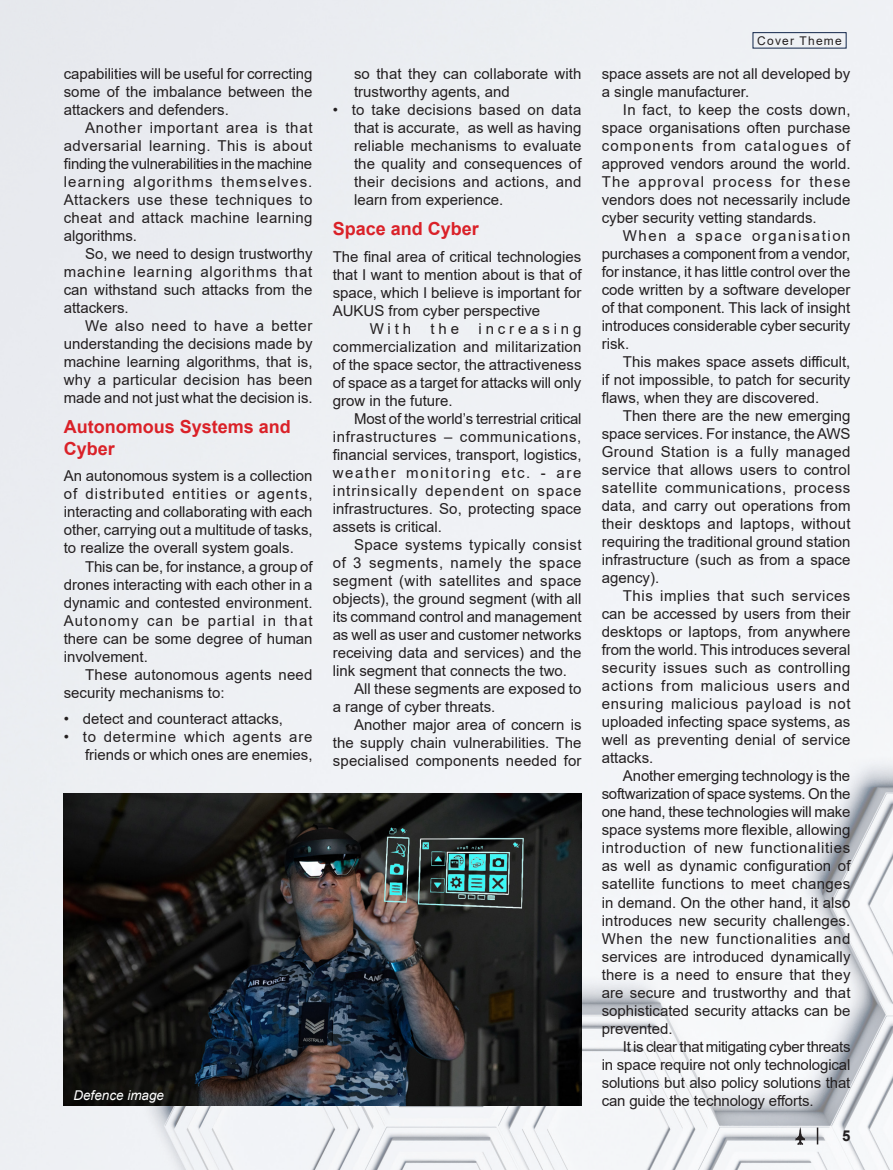
<style>
.page{position:relative;width:893px;height:1170px;background:#fff}
.page>*{position:absolute;margin:0;border:0;box-sizing:border-box;transform-origin:0 0}
.Body_text{font:700 18px/21.6px "Arial";color:#da2128}
.Body_text-2{font:15px/18px "Arial";color:#231f20;text-align:justify}
.t1{font:700 15px "Arial";color:#231f20}
.Photo_Caption{font:italic 13.5px "Arial";color:#fff}
.t2{font:12px "Arial";letter-spacing:.1em;color:#231f20}
</style>
<div class="page">
<div style="left:0;top:0;width:893px;height:1169px;background:#eff1f4"></div>
<svg style="left:817px;top:1127px;width:1px;height:17px"></svg>
<img style="left:794px;top:1127px;width:12px;height:16px">
<div style="left:753px;top:32px;width:93px;height:16px;border:1px solid #102549"></div>
<img style="left:64px;top:793px;width:517px;height:311px">
<p class="Body_text-2" style="left:64px;top:65px;width:250px">capabilities will be useful for correcting some of the imbalance between the attackers and defenders.</p>
<p class="Body_text-2" style="left:64px;top:119px;width:250px;text-indent:21px">Another important area is that adversarial learning. This is about finding the vulnerabilities in the machine learning algorithms themselves.<br>Attackers use these techniques to cheat and attack machine learning algorithms.</p>
<p class="Body_text-2" style="left:64px;top:245px;width:250px;text-indent:21px">So, we need to design trustworthy machine learning algorithms that can withstand such attacks from the attackers.</p>
<p class="Body_text-2" style="left:64px;top:317px;width:250px;text-indent:21px">We also need to have a better understanding the decisions made by machine learning algorithms, that is, why a particular decision has been made and not just what the decision is.</p>
<p class="Body_text" style="left:64px;top:416px;width:229px">Autonomous Systems and<br>Cyber</p>
<p class="Body_text-2" style="left:64px;top:467px;width:250px">An autonomous system is a collection of distributed entities or agents, interacting and collaborating with each other, carrying out a multitude of tasks, to realize the overall system goals.</p>
<p class="Body_text-2" style="left:64px;top:557px;width:250px;text-indent:21px">This can be, for instance, a group of drones interacting with each other in a dynamic and contested environment.<br>Autonomy can be partial in that there can be some degree of human involvement.</p>
<p class="Body_text-2" style="left:64px;top:665px;width:250px;text-indent:21px">These autonomous agents need security mechanisms to:</p>
<p class="Body_text-2" style="left:64px;top:709px;width:221px">• detect and counteract attacks,</p>
<p class="Body_text-2" style="left:64px;top:727px;width:250px;text-align:right">• to determine which agents are friends or which ones are enemies,</p>
<p class="Body_text-2" style="left:354px;top:65px;width:229px">so that they can collaborate with trustworthy agents, and</p>
<p class="Body_text-2" style="left:354px;top:101px;width:229px;text-indent:-21px">• to take decisions based on data that is accurate, as well as having reliable mechanisms to evaluate the quality and consequences of their decisions and actions, and learn from experience.</p>
<p class="Body_text" style="left:333px;top:218px;width:148px">Space and Cyber</p>
<p class="Body_text-2" style="left:333px;top:247px;width:250px">The final area of critical technologies that I want to mention about is that of space, which I believe is important for AUKUS from cyber perspective</p>
<p class="Body_text-2" style="left:370px;top:319px;width:43px">With</p>
<p class="Body_text-2" style="left:431px;top:319px;width:30px">the</p>
<p class="Body_text-2" style="left:333px;top:319px;width:250px;text-indent:146px">increasing commercialization and militarization of the space sector, the attractiveness of space as a target for attacks will only grow in the future.</p>
<p class="Body_text-2" style="left:333px;top:409px;width:250px;text-indent:21px">Most of the world’s terrestrial critical infrastructures – communications, financial services, transport, logistics, weather monitoring etc. - are intrinsically dependent on space infrastructures. So, protecting space assets is critical.</p>
<p class="Body_text-2" style="left:333px;top:535px;width:250px;text-indent:21px">Space systems typically consist of 3 segments, namely the space segment (with satellites and space objects), the ground segment (with all its command control and management as well as user and customer networks receiving data and services) and the link segment that connects the two.</p>
<p class="Body_text-2" style="left:333px;top:679px;width:250px;text-indent:21px">All these segments are exposed to a range of cyber threats.</p>
<p class="Body_text-2" style="left:333px;top:715px;width:250px;text-indent:21px">Another major area of concern is the supply chain vulnerabilities. The specialised components needed for</p>
<p class="Photo_Caption" style="left:73px;top:1086px;width:92px">Defence image</p>
<p class="t2" style="left:757px;top:32px;width:86px">Cover Theme</p>
<p class="Body_text-2" style="left:602px;top:65px;width:250px">space assets are not all developed by a single manufacturer.</p>
<p class="Body_text-2" style="left:602px;top:101px;width:250px;text-indent:21px">In fact, to keep the costs down, space organisations often purchase components from catalogues of approved vendors around the world.<br>The approval process for these vendors does not necessarily include cyber security vetting standards.</p>
<p class="Body_text-2" style="left:602px;top:227px;width:250px;text-indent:21px">When a space organisation purchases a component from a vendor, for instance, it has little control over the code written by a software developer of that component. This lack of insight introduces considerable cyber security risk.</p>
<p class="Body_text-2" style="left:602px;top:353px;width:250px;text-indent:21px">This makes space assets difficult, if not impossible, to patch for security flaws, when they are discovered.</p>
<p class="Body_text-2" style="left:602px;top:407px;width:250px;text-indent:21px">Then there are the new emerging space services. For instance, the AWS Ground Station is a fully managed service that allows users to control satellite communications, process data, and carry out operations from their desktops and laptops, without requiring the traditional ground station infrastructure (such as from a space agency).</p>
<p class="Body_text-2" style="left:602px;top:587px;width:250px;text-indent:21px">This implies that such services can be accessed by users from their desktops or laptops, from anywhere from the world. This introduces several security issues such as controlling actions from malicious users and ensuring malicious payload is not uploaded infecting space systems, as well as preventing denial of service attacks.</p>
<p class="Body_text-2" style="left:602px;top:767px;width:250px;text-indent:21px">Another emerging technology is the softwarization of space systems. On the one hand, these technologies will make space systems more flexible, allowing introduction of new functionalities as well as dynamic configuration of satellite functions to meet changes in demand. On the other hand, it also introduces new security challenges.<br>When the new functionalities and services are introduced dynamically there is a need to ensure that they are secure and trustworthy and that sophisticated security attacks can be prevented.</p>
<p class="Body_text-2" style="left:602px;top:1037px;width:250px;text-indent:21px">It is clear that mitigating cyber threats in space require not only technological solutions but also policy solutions that can guide the technology efforts.</p>
<p class="t1" style="left:842px;top:1125px;width:10px">5</p>
</div>
